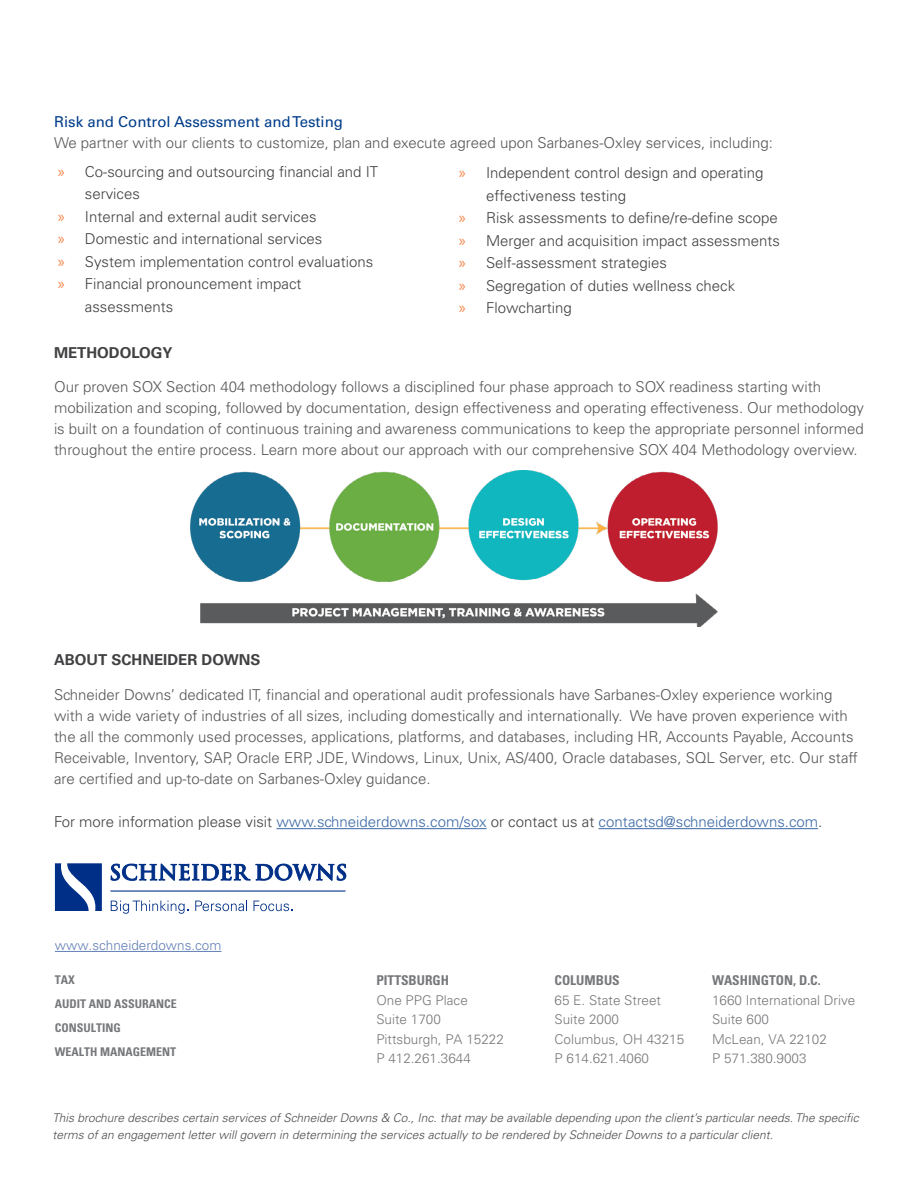
<style>
.page{position:relative;width:918px;height:1188px;background:#fff}
.page>*{position:absolute;margin:0;border:0;box-sizing:border-box;transform-origin:0 0}
.t1{font:300 15px/21px "Univers LT";color:#565659}
.t2{font:300 15px "Univers LT";color:#414042}
.t3{font:300 15px "Univers LT";color:#3a68a5}
.t4{font:15px "Univers LT";color:#013d8a}
.t5{font:700 15px "Univers LT";color:#414042}
.t6{font:300 13.5px/19.5px "Univers LT";color:#77787b}
.t7{font:700 condensed 13.5px "Univers LT";color:#77787b}
.t8{font:300 13.5px "Univers LT";color:#627fb5}
.t9{font:italic 300 12px/16.5px "Univers LT";color:#4d4d4f}
.t10{font:700 condensed 12px/24px "Univers LT";color:#77787b}
.s1{font-family:"Myriad Pro";font-weight:400;font-size:16.5px;color:#f58447}
.s2{color:#414042}
</style>
<div class="page">
<hr style="left:276px;top:828px;width:211px;height:1px;background:#3a68a5">
<hr style="left:599px;top:828px;width:219px;height:1px;background:#3a68a5">
<hr style="left:55px;top:951px;width:166px;height:1px;background:#627fb5">
<hr style="left:110px;top:890px;width:236px;height:2px;background:#002f87">
<svg style="left:55px;top:863px;width:47px;height:48px"></svg>
<svg style="left:111px;top:901px;width:77px;height:13px"></svg>
<svg style="left:195px;top:901px;width:52px;height:10px"></svg>
<svg style="left:254px;top:901px;width:39px;height:10px"></svg>
<svg style="left:110px;top:863px;width:236px;height:28px"></svg>
<img style="left:191px;top:470px;width:527px;height:156px">
<p class="t4" style="left:54px;top:112px;width:291px">Risk and Control Assessment and Testing</p>
<p class="t1" style="left:54px;top:132px;width:721px">We partner with our clients to customize, plan and execute agreed upon Sarbanes-Oxley services, including:</p>
<p class="t2" style="left:58px;top:162px;width:322px"><span class="s1">»</span> Co-sourcing and outsourcing financial and IT</p>
<p class="t2" style="left:85px;top:185px;width:57px">services</p>
<p class="t2" style="left:58px;top:207px;width:260px"><span class="s1">»</span> Internal and external audit services</p>
<p class="t2" style="left:58px;top:230px;width:266px"><span class="s1">»</span> Domestic and international services</p>
<p class="t2" style="left:58px;top:252px;width:317px"><span class="s1">»</span> System implementation control evaluations</p>
<p class="t2" style="left:58px;top:275px;width:245px"><span class="s1">»</span> Financial pronouncement impact</p>
<p class="t2" style="left:85px;top:297px;width:90px">assessments</p>
<p class="t2" style="left:459px;top:164px;width:306px"><span class="s1">»</span> Independent control design and operating</p>
<p class="t2" style="left:486px;top:186px;width:142px">effectiveness testing</p>
<p class="t2" style="left:459px;top:209px;width:320px"><span class="s1">»</span> Risk assessments to define/re-define scope</p>
<p class="t2" style="left:459px;top:231px;width:323px"><span class="s1">»</span> Merger and acquisition impact assessments</p>
<p class="t2" style="left:459px;top:254px;width:209px"><span class="s1">»</span> Self-assessment strategies</p>
<p class="t2" style="left:459px;top:276px;width:278px"><span class="s1">»</span> Segregation of duties wellness check</p>
<p class="t2" style="left:459px;top:299px;width:114px"><span class="s1">»</span> Flowcharting</p>
<p class="t5" style="left:54px;top:344px;width:120px">METHODOLOGY</p>
<p class="t1" style="left:54px;top:376px;width:811px">Our proven SOX Section 404 methodology follows a disciplined four phase approach to SOX readiness starting with mobilization and scoping, followed by documentation, design effectiveness and operating effectiveness. Our methodology is built on a foundation of continuous training and awareness communications to keep the appropriate personnel informed throughout the entire process. Learn more about our approach with our comprehensive SOX 404 Methodology overview.</p>
<p class="t5" style="left:54px;top:651px;width:208px">ABOUT SCHNEIDER DOWNS</p>
<p class="t1" style="left:54px;top:684px;width:805px">Schneider Downs’ dedicated IT, financial and operational audit professionals have Sarbanes-Oxley experience working with a wide variety of industries of all sizes, including domestically and internationally. We have proven experience with the all the commonly used processes, applications, platforms, and databases, including HR, Accounts Payable, Accounts Receivable, Inventory, SAP, Oracle ERP, JDE, Windows, Linux, Unix, AS/400, Oracle databases, SQL Server, etc. Our staff are certified and up-to-date on Sarbanes-Oxley guidance.</p>
<p class="t3" style="left:54px;top:813px;width:770px"><span class="s2">For more information please visit</span> www.schneiderdowns.com/sox <span class="s2">or contact us at</span> contactsd@schneiderdowns.com<span class="s2">.</span></p>
<p class="t8" style="left:55px;top:937px;width:168px">www.schneiderdowns.com</p>
<p class="t10" style="left:55px;top:968px;width:124px">TAX<br>AUDIT AND ASSURANCE<br>CONSULTING<br>WEALTH MANAGEMENT</p>
<p class="t7" style="left:712px;top:972px;width:110px">WASHINGTON, D.C.</p>
<p class="t7" style="left:376px;top:972px;width:74px">PITTSBURGH</p>
<p class="t6" style="left:376px;top:990px;width:129px">One PPG Place<br>Suite 1700<br>Pittsburgh, PA 15222<br>P 412.261.3644</p>
<p class="t7" style="left:555px;top:972px;width:67px">COLUMBUS</p>
<p class="t6" style="left:555px;top:990px;width:131px">65 E. State Street<br>Suite 2000<br>Columbus, OH 43215<br>P 614.621.4060</p>
<p class="t6" style="left:712px;top:990px;width:145px">1660 International Drive<br>Suite 600<br>McLean, VA 22102<br>P 571.380.9003</p>
<p class="t9" style="left:52px;top:1110px;width:808px">This brochure describes certain services of Schneider Downs &amp; Co., Inc. that may be available depending upon the client’s particular needs. The specific terms of an engagement letter will govern in determining the services actually to be rendered by Schneider Downs to a particular client.</p>
</div>
